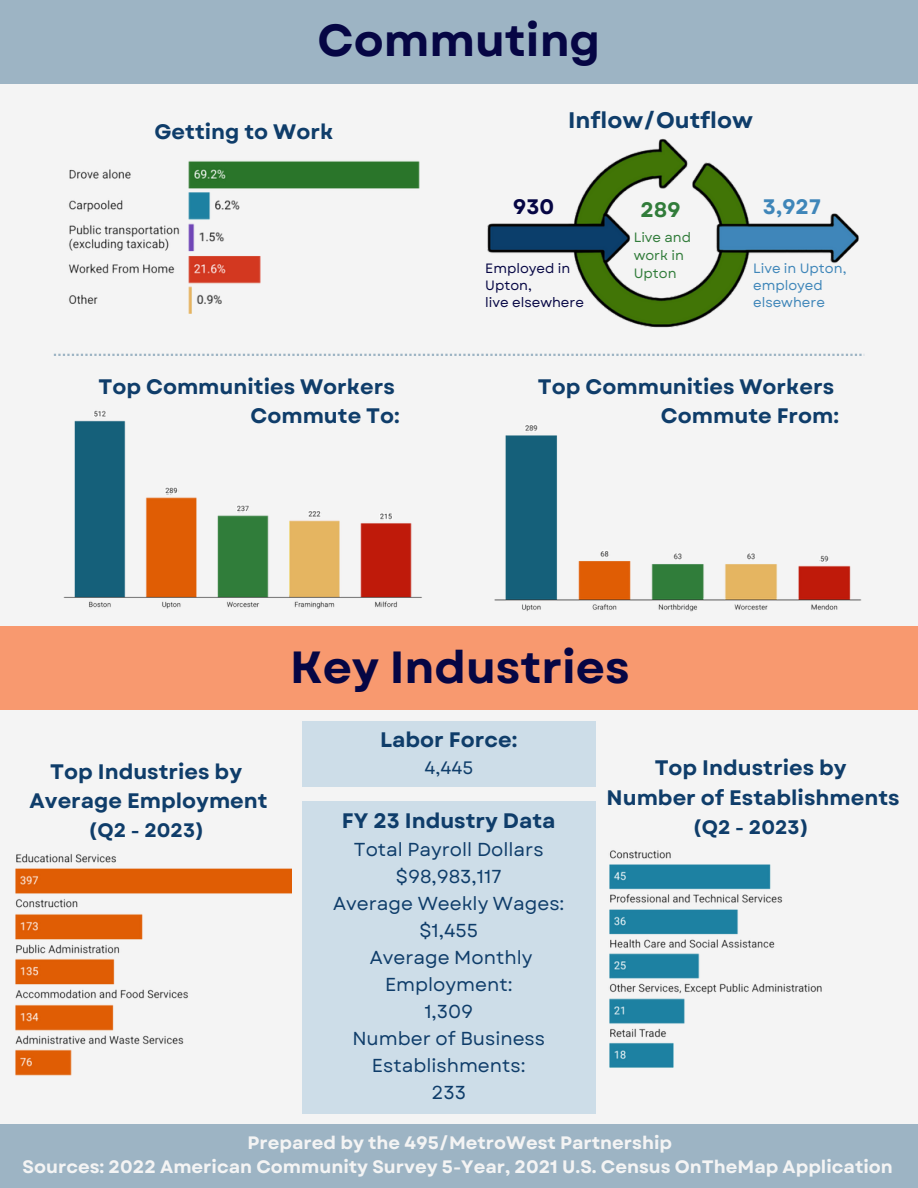
<style>
.page{position:relative;width:918px;height:1188px;background:#f4f4f4}
.page>*{position:absolute;margin:0;border:0;box-sizing:border-box;transform-origin:0 0}
.t1{font:700 45px "Garet";color:#060644}
.t2{font:700 22.5px "Garet";color:#0f3d6a}
.t3{font:700 21px/29.2px "Garet";color:#0f3d6a;text-align:right}
.t4{font:700 21px "Garet";color:#3f86b9}
.t5{font:700 21px "Garet";color:#060644}
.t6{font:700 21px "Garet";color:#317c3a}
.t7{font:700 19.5px "Garet";color:#0f3d6a}
.t8{font:18.75px/27px "Garet";color:#0f3d6a;text-align:center}
.t9{font:700 18px/24.8px "Garet";color:#f4f4f4;text-align:center}
.t10{font:18px "Garet";color:#0f3d6a}
.t11{font:13.5px "Garet";color:#060644}
.t12{font:13.5px/16.8px "Garet";color:#3f86b9}
.t13{font:13.5px/18px "Garet";color:#317c3a}
</style>
<div class="page">
<div style="left:0;top:0;width:918px;height:83px;background:#9db4c4"></div>
<img style="left:487px;top:138px;width:372px;height:190px">
<div style="left:0;top:627px;width:918px;height:83px;background:#f8996f"></div>
<div style="left:0;top:1125px;width:918px;height:63px;background:#9db4c4"></div>
<svg style="left:54px;top:354px;width:810px;height:2px"></svg>
<img style="left:67px;top:161px;width:354px;height:195px">
<img style="left:64px;top:410px;width:358px;height:199px">
<img style="left:494px;top:425px;width:367px;height:187px">
<img style="left:15px;top:853px;width:276px;height:223px">
<img style="left:609px;top:850px;width:213px;height:218px">
<div style="left:302px;top:801px;width:294px;height:313px;background:#cddde8"></div>
<div style="left:302px;top:721px;width:294px;height:66px;background:#cddde8"></div>
<h1 class="t1" style="left:318px;top:8px;width:284px">Commuting</h1>
<p class="t3" style="left:155px;top:117px;width:180px">Getting to Work</p>
<p class="t2" style="left:568px;top:104px;width:186px">Inflow/Outflow</p>
<p class="t5" style="left:513px;top:192px;width:43px">930</p>
<h2 class="t6" style="left:641px;top:194px;width:41px">289</h2>
<p class="t4" style="left:763px;top:192px;width:59px">3,927</p>
<p class="t11" style="left:485px;top:259px;width:87px">Employed in</p>
<h1 class="t11" style="left:485px;top:276px;width:48px">Upton,</h1>
<h3 class="t11" style="left:485px;top:293px;width:100px">live elsewhere</h3>
<h2 class="t13" style="left:634px;top:229px;width:59px">Live and</h2>
<h2 class="t13" style="left:634px;top:247px;width:52px">work in<br>Upton</h2>
<h5 class="t12" style="left:753px;top:260px;width:95px">Live in Upton, employed elsewhere</h5>
<h2 class="t3" style="left:99px;top:372px;width:303px">Top Communities Workers<br>Commute To:</h2>
<p class="t3" style="left:538px;top:372px;width:303px">Top Communities Workers<br>Commute From:</p>
<h2 class="t3" style="left:30px;top:757px;width:240px;text-align:center">Top Industries by<br>Average Employment</h2>
<h2 class="t7" style="left:89px;top:816px;width:117px">(Q2 - 2023)</h2>
<p class="t1" style="left:290px;top:635px;width:341px">Key Industries</p>
<h4 class="t3" style="left:380px;top:725px;width:139px">Labor Force:</h4>
<h4 class="t10" style="left:424px;top:755px;width:50px">4,445</h4>
<p class="t3" style="left:342px;top:806px;width:215px">FY 23 Industry Data</p>
<p class="t8" style="left:333px;top:836px;width:233px">Total Payroll Dollars $98,983,117<br>Average Weekly Wages: $1,455<br>Average Monthly<br>Employment:<br>1,309<br>Number of Business<br>Establishments:<br>233</p>
<h2 class="t3" style="left:607px;top:753px;width:295px;text-align:center">Top Industries by<br>Number of Establishments</h2>
<h2 class="t7" style="left:693px;top:813px;width:117px">(Q2 - 2023)</h2>
<p class="t9" style="left:23px;top:1130px;width:872px">Prepared by the 495/MetroWest Partnership<br>Sources: 2022 American Community Survey 5-Year, 2021 U.S. Census OnTheMap Application</p>
</div>
